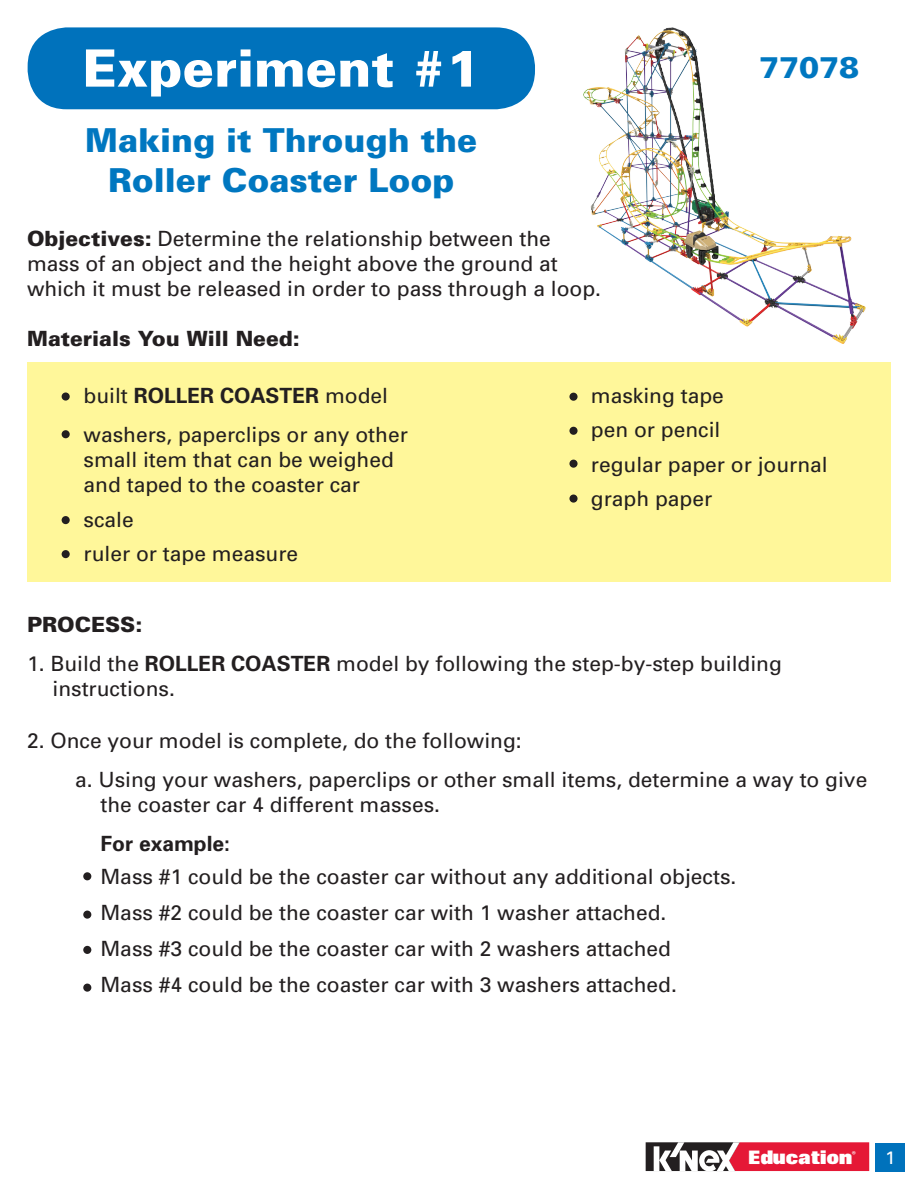
<style>
.page{position:relative;width:918px;height:1188px;background:#fff}
.page>*{position:absolute;margin:0;border:0;box-sizing:border-box;transform-origin:0 0}
.t1{font:900 51.45px "Univers";color:#fff}
.t2{font:900 33px/39.6px "Univers";color:#0077c0;text-align:center}
.t3{font:900 30px "Univers";color:#0077c0}
.t4{font:21px/25.2px "Univers";color:#231f20}
.t5{font:700 21px "Univers";color:#231f20}
.t6{font:900 21px "Univers";color:#231f20}
.t7{font:18px "Univers";color:#fff}
.t8{font:17.25px "Focus Font";color:#fff}
.t9{font:10.05px "Myriad Pro";color:#fff}
.s1{font-weight:900}
.s2{font-weight:400}
.s3{font-weight:700}
</style>
<div class="page">
<div style="left:28px;top:27px;width:507px;height:82px;background:#0072bc;border-radius:39px"></div>
<div style="left:27px;top:363px;width:864px;height:219px;background:#fff79a"></div>
<div style="left:876px;top:1143px;width:29px;height:28px;background:#0072bc"></div>
<svg style="left:646px;top:1142px;width:223px;height:29px"></svg>
<img style="left:583px;top:27px;width:283px;height:316px">
<div style="left:62px;top:392px;width:8px;height:9px;background:#231f20;border-radius:50%"></div>
<div style="left:83px;top:872px;width:8px;height:8px;background:#231f20;border-radius:50%"></div>
<div style="left:83px;top:911px;width:8px;height:8px;background:#231f20;border-radius:50%"></div>
<div style="left:83px;top:946px;width:8px;height:8px;background:#231f20;border-radius:50%"></div>
<div style="left:83px;top:984px;width:8px;height:8px;background:#231f20;border-radius:50%"></div>
<div style="left:62px;top:430px;width:8px;height:8px;background:#231f20;border-radius:50%"></div>
<div style="left:569px;top:393px;width:9px;height:8px;background:#231f20;border-radius:50%"></div>
<div style="left:569px;top:427px;width:9px;height:8px;background:#231f20;border-radius:50%"></div>
<div style="left:569px;top:460px;width:9px;height:8px;background:#231f20;border-radius:50%"></div>
<div style="left:569px;top:495px;width:9px;height:8px;background:#231f20;border-radius:50%"></div>
<div style="left:62px;top:516px;width:8px;height:8px;background:#231f20;border-radius:50%"></div>
<div style="left:62px;top:550px;width:8px;height:8px;background:#231f20;border-radius:50%"></div>
<p class="t1" style="left:82px;top:36px;width:399px">Experiment #1</p>
<p class="t2" style="left:85px;top:120px;width:394px">Making it Through the<br>Roller Coaster Loop</p>
<p class="t4" style="left:27px;top:225px;width:576px"><span class="s1">Objectives:</span> Determine the relationship between the mass of an object and the height above the ground at which it must be released in order to pass through a loop.</p>
<p class="t6" style="left:27px;top:326px;width:274px">Materials You Will Need:</p>
<p class="t3" style="left:759px;top:48px;width:102px">77078</p>
<p class="t5" style="left:84px;top:382px;width:306px"><span class="s2">built</span> ROLLER COASTER <span class="s2">model</span></p>
<p class="t4" style="left:84px;top:421px;width:326px">washers, paperclips or any other small item that can be weighed and taped to the coaster car</p>
<p class="t4" style="left:84px;top:506px;width:52px">scale</p>
<p class="t4" style="left:84px;top:541px;width:216px">ruler or tape measure</p>
<p class="t4" style="left:591px;top:382px;width:135px">masking tape</p>
<p class="t4" style="left:591px;top:417px;width:131px">pen or pencil</p>
<p class="t4" style="left:591px;top:451px;width:238px">regular paper or journal</p>
<p class="t4" style="left:591px;top:486px;width:123px">graph paper</p>
<p class="t6" style="left:27px;top:611px;width:117px">PROCESS:</p>
<p class="t4" style="left:52px;top:650px;width:731px;text-indent:-26px">1. Build the <span class="s3">ROLLER COASTER</span> model by following the step-by-step building instructions.</p>
<p class="t4" style="left:27px;top:728px;width:496px">2. Once your model is complete, do the following:</p>
<p class="t4" style="left:100px;top:766px;width:768px;text-indent:-26px">a. Using your washers, paperclips or other small items, determine a way to give the coaster car 4 different masses.</p>
<p class="t5" style="left:100px;top:830px;width:131px">For example:</p>
<p class="t4" style="left:100px;top:864px;width:637px">Mass #1 could be the coaster car without any additional objects.</p>
<p class="t4" style="left:100px;top:900px;width:567px">Mass #2 could be the coaster car with 1 washer attached.</p>
<p class="t4" style="left:100px;top:936px;width:572px">Mass #3 could be the coaster car with 2 washers attached</p>
<p class="t4" style="left:100px;top:972px;width:578px">Mass #4 could be the coaster car with 3 washers attached.</p>
<p class="t8" style="left:749px;top:1149px;width:105px">Education</p>
<p class="t7" style="left:885px;top:1146px;width:12px">1</p>
<p class="t9" style="left:852px;top:1149px;width:6px">®</p>
</div>
